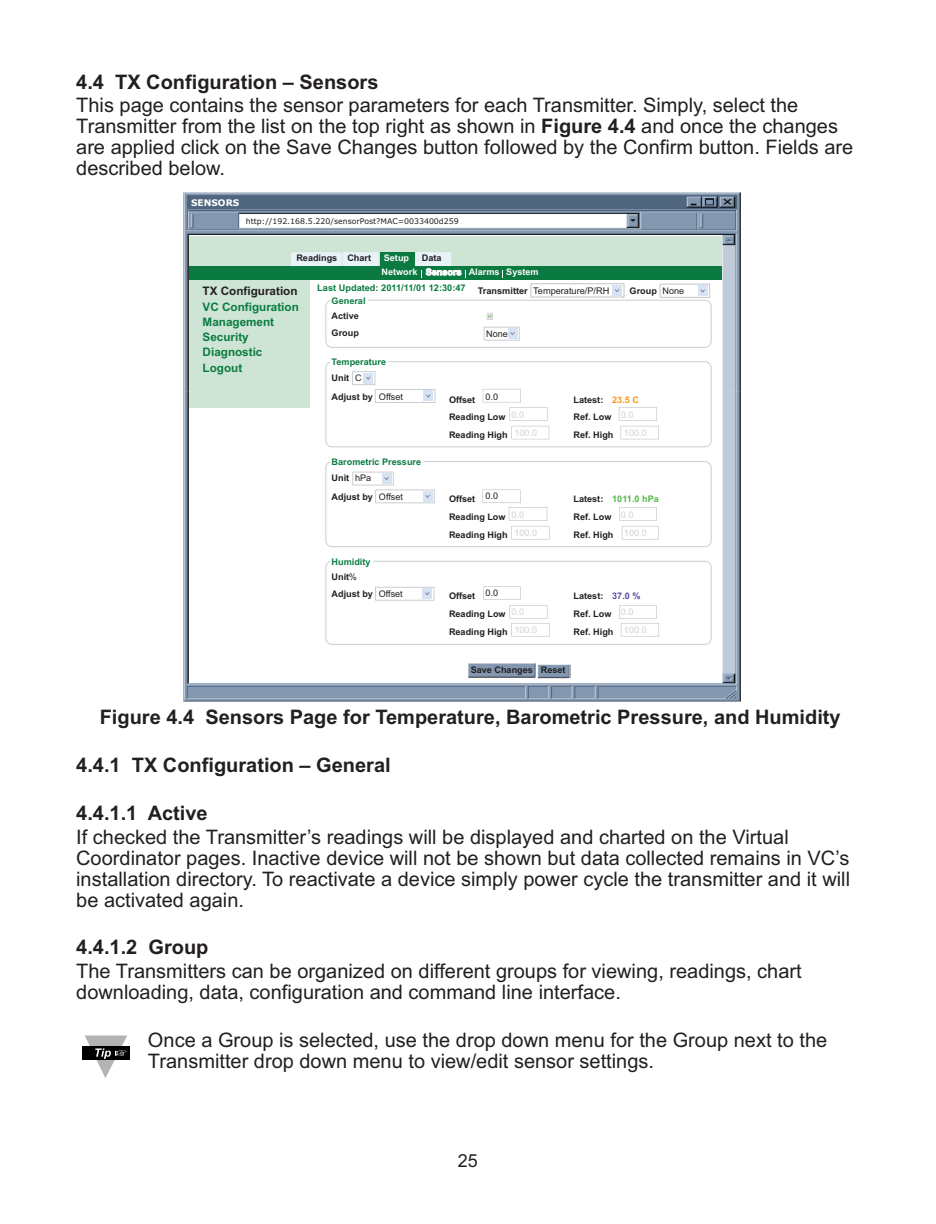
<style>
.page{position:relative;width:936px;height:1224px;background:#fff}
.page>*{position:absolute;margin:0;border:0;box-sizing:border-box;transform-origin:0 0}
.t1{font:20px/21px "Arial";color:#231f20}
.t2{font:700 20px "Arial";color:#231f20}
.t3{font:18px "Arial";color:#231f20}
.t4{font:700 11.6px/15.2px "Arial";color:#0a7c41}
.t5{font:700 11.6px "Arial";color:#231f20}
.t6{font:700 9.2px/17.6px "Arial";color:#231f20}
.t7{font:700 9.2px "Arial";color:#0a7c41}
.t8{font:9.2px/18.4px "Arial";color:#d1d2d4}
.t9{font:9.2px "Arial";color:#231f20}
.t10{font:700 9.2px/13.8px "Arial";color:#fefbfc}
.t11{font:700 9.2px "Arial";color:#52b947}
.t12{font:700 9.2px "Verdana";color:#fff}
.t13{font:700 9.2px "Arial";color:#f79725}
.t14{font:700 9.2px "Arial";color:#594b9f}
.t15{font:7.8px "Verdana";color:#231f20}
.s1{font-weight:700}
.s2{font-weight:400}
</style>
<div class="page">
<div style="left:82px;top:1047px;width:48px;height:13px;background:#000"></div>
<svg style="left:85px;top:1036px;width:42px;height:42px"></svg>
<img style="left:183px;top:192px;width:558px;height:199px">
<img style="left:183px;top:391px;width:558px;height:311px">
<img style="left:536px;top:662px;width:34px;height:19px">
<img style="left:467px;top:663px;width:70px;height:16px">
<div style="left:189px;top:236px;width:533px;height:30px;background:#cee5d5"></div>
<div style="left:189px;top:280px;width:121px;height:128px;background:#cee5d5"></div>
<div style="left:291px;top:252px;width:51px;height:22px;background:#e8f3f9;border-radius:2px"></div>
<div style="left:343px;top:252px;width:36px;height:22px;background:#e8f3f9;border-radius:2px"></div>
<div style="left:415px;top:252px;width:36px;height:22px;background:#e8f3f9;border-radius:2px"></div>
<div style="left:189px;top:266px;width:533px;height:14px;background:#0b7a41"></div>
<div style="left:380px;top:252px;width:34px;height:15px;background:#0b7a41"></div>
<svg style="left:325px;top:361px;width:387px;height:86px"></svg>
<svg style="left:325px;top:461px;width:387px;height:86px"></svg>
<svg style="left:325px;top:561px;width:387px;height:84px"></svg>
<div style="left:330px;top:360px;width:58px;height:9px;background:#fff"></div>
<div style="left:330px;top:459px;width:94px;height:9px;background:#fff"></div>
<div style="left:330px;top:559px;width:43px;height:9px;background:#fff"></div>
<svg style="left:421px;top:268px;width:45px;height:9px"></svg>
<svg style="left:325px;top:283px;width:387px;height:65px"></svg>
<p class="t2" style="left:76px;top:74px;width:304px">4.4 TX Configuration – Sensors</p>
<p class="t1" style="left:76px;top:97px;width:779px">This page contains the sensor parameters for each Transmitter. Simply, select the Transmitter from the list on the top right as shown in <span class="s1">Figure 4.4</span> and once the changes are applied click on the Save Changes button followed by the Confirm button. Fields are described below.</p>
<p class="t12" style="left:191px;top:196px;width:50px">SENSORS</p>
<p class="t15" style="left:246px;top:215px;width:214px">http://192.168.5.220/sensorPost?MAC=0033400d259</p>
<p class="t6" style="left:296px;top:250px;width:76px">Readings Chart</p>
<p class="t10" style="left:382px;top:252px;width:159px">Setup<br>Network Sensors Alarms System</p>
<p class="t6" style="left:422px;top:250px;width:21px">Data</p>
<p class="t7" style="left:317px;top:285px;width:150px">Last Updated: 2011/11/01 12:30:47</p>
<p class="t9" style="left:478px;top:287px;width:133px"><span class="s1">Transmitter</span> Temperature/P/RH</p>
<p class="t6" style="left:630px;top:283px;width:56px">Group <span class="s2">None</span></p>
<p class="t5" style="left:203px;top:287px;width:96px">TX Configuration</p>
<p class="t4" style="left:203px;top:300px;width:98px">VC Configuration<br>Management<br>Security<br>Diagnostic<br>Logout</p>
<p class="t7" style="left:332px;top:297px;width:35px">General</p>
<p class="t6" style="left:332px;top:309px;width:29px;line-height:16.6px">Active<br>Group</p>
<p class="t6" style="left:332px;top:370px;width:43px;line-height:18.6px">Unit <span class="s2">C<br></span>Adjust by</p>
<p class="t9" style="left:486px;top:330px;width:23px">None</p>
<p class="t7" style="left:332px;top:359px;width:56px">Temperature</p>
<p class="t9" style="left:485px;top:393px;width:14px">0.0</p>
<p class="t9" style="left:379px;top:393px;width:26px">Offset</p>
<p class="t6" style="left:449px;top:392px;width:60px">Offset<br>Reading Low<br>Reading High</p>
<p class="t6" style="left:574px;top:392px;width:41px">Latest:<br>Ref. Low<br>Ref. High</p>
<p class="t13" style="left:612px;top:396px;width:28px">23.5 C</p>
<p class="t8" style="left:514px;top:406px;width:24px;text-indent:-3px">0.0<br>100.0</p>
<p class="t8" style="left:624px;top:406px;width:24px;text-indent:-3px">0.0<br>100.0</p>
<p class="t7" style="left:332px;top:458px;width:91px">Barometric Pressure</p>
<p class="t6" style="left:332px;top:469px;width:73px;line-height:18.6px">Unit <span class="s2">hPa<br></span>Adjust by <span class="s2">Offset</span></p>
<p class="t7" style="left:332px;top:558px;width:40px">Humidity</p>
<p class="t6" style="left:332px;top:569px;width:73px;line-height:17px">Unit<span class="s2">%<br></span>Adjust by <span class="s2">Offset</span></p>
<p class="t6" style="left:449px;top:491px;width:60px">Offset <sup>0.0<br></sup>Reading Low<br>Reading High</p>
<p class="t6" style="left:574px;top:491px;width:41px">Latest:<br>Ref. Low<br>Ref. High</p>
<p class="t11" style="left:612px;top:495px;width:48px">1011.0 hPa</p>
<p class="t8" style="left:514px;top:506px;width:24px;text-indent:-3px">0.0<br>100.0</p>
<p class="t8" style="left:624px;top:506px;width:24px;text-indent:-3px">0.0<br>100.0</p>
<p class="t6" style="left:449px;top:588px;width:60px">Offset <sup>0.0<br></sup>Reading Low<br>Reading High</p>
<p class="t6" style="left:574px;top:588px;width:41px">Latest:<br>Ref. Low<br>Ref. High</p>
<p class="t14" style="left:612px;top:592px;width:30px">37.0 %</p>
<p class="t8" style="left:514px;top:603px;width:24px;text-indent:-3px">0.0<br>100.0</p>
<p class="t8" style="left:624px;top:603px;width:24px;text-indent:-3px">0.0<br>100.0</p>
<p class="t6" style="left:471px;top:662px;width:96px">Save Changes Reset</p>
<p class="t2" style="left:100px;top:710px;width:742px">Figure 4.4 Sensors Page for Temperature, Barometric Pressure, and Humidity</p>
<p class="t2" style="left:76px;top:758px;width:316px">4.4.1 TX Configuration – General</p>
<p class="t2" style="left:76px;top:806px;width:133px">4.4.1.1 Active</p>
<p class="t1" style="left:76px;top:828px;width:775px">If checked the Transmitter’s readings will be displayed and charted on the Virtual Coordinator pages. Inactive device will not be shown but data collected remains in VC’s installation directory. To reactivate a device simply power cycle the transmitter and it will be activated again.</p>
<p class="t2" style="left:76px;top:940px;width:134px">4.4.1.2 Group</p>
<p class="t1" style="left:76px;top:963px;width:727px">The Transmitters can be organized on different groups for viewing, readings, chart downloading, data, configuration and command line interface.</p>
<p class="t1" style="left:148px;top:1032px;width:681px">Once a Group is selected, use the drop down menu for the Group next to the<br>Transmitter drop down menu to view/edit sensor settings.</p>
<p class="t3" style="left:458px;top:1154px;width:22px">25</p>
</div>
